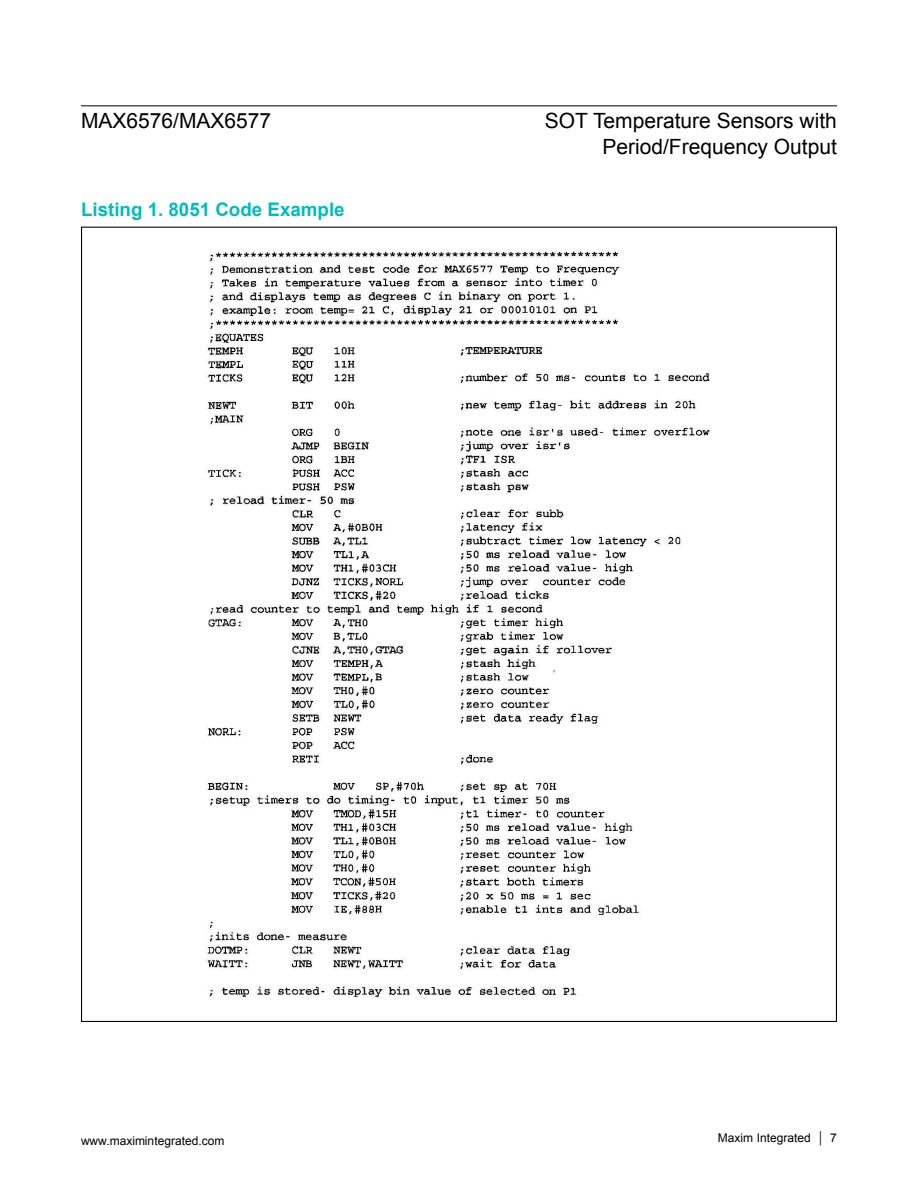
<style>
.page{position:relative;width:918px;height:1188px;background:#fff}
.page>*{position:absolute;margin:0;border:0;box-sizing:border-box;transform-origin:0 0}
.t1{font:21px/25.2px "Arial";color:#000;text-align:right}
.t2{font:700 18.75px "Arial";color:#00bcbd}
.t3{font:12px "Arial";color:#000}
</style>
<div class="page">
<img style="left:205px;top:250px;width:505px;height:749px">
<hr style="left:81px;top:105px;width:756px;height:1px;background:#000">
<p class="t1" style="left:81px;top:109px;width:192px">MAX6576/MAX6577</p>
<p class="t1" style="left:545px;top:109px;width:294px">SOT Temperature Sensors with<br>Period/Frequency Output</p>
<p class="t2" style="left:81px;top:197px;width:265px">Listing 1. 8051 Code Example</p>
<p class="t3" style="left:81px;top:1133px;width:145px">www.maximintegrated.com</p>
<p class="t3" style="left:718px;top:1130px;width:121px">Maxim Integrated │ 7</p>
</div>
